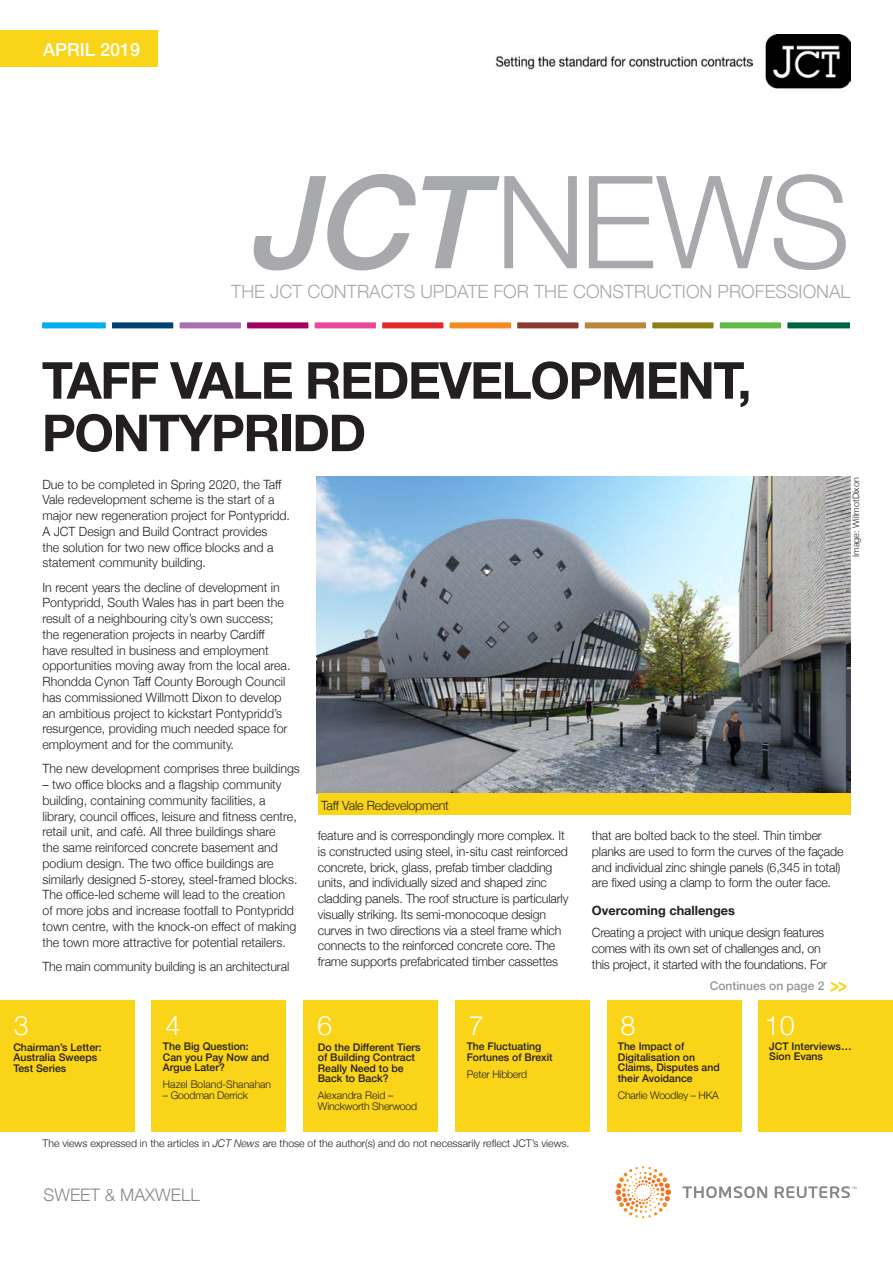
<style>
.page{position:relative;width:893px;height:1263px;background:#fff}
.page>*{position:absolute;margin:0;border:0;box-sizing:border-box;transform-origin:0 0}
.t1{font:300 129px "Helvetica Neue";color:#a8a9ad}
.MAINHEADING{font:700 51px/52.5px "Helvetica Neue";letter-spacing:-.03em;color:#231f20}
.t2{font:300 27px "Helvetica Neue";color:#fff}
.t3{font:700 20.7px "Helvetica Neue";color:#fad418;scale:.73 1}
.t4{font:300 18.3px "Helvetica Neue";color:#a8a9ad}
.t5{font:500 18px "Helvetica Neue";color:#fff}
.t6{font:300 17.25px "Helvetica Neue";color:#86888b}
.t7{font:300 12.75px/15.8px "Helvetica Neue";color:#231f20}
.t8{font:300 12.75px/15.8px "Helvetica Neue";letter-spacing:-.02em;color:#231f20}
.SUBHEAD{font:700 12.75px "Helvetica Neue";color:#231f20}
.t9{font:500 12px "Helvetica Neue";color:#939598}
.MAINHEADING-2{font:500 10.5px/10.5px "Helvetica Neue";color:#231f20}
.t10{font:300 10.5px "Helvetica Neue";color:#231f20}
.t11{font:300 10.5px/10.5px "Helvetica Neue";letter-spacing:-.02em;color:#231f20}
.t12{font:300 9px "Helvetica Neue";color:#231f20}
.s1{font-weight:500;font-style:italic}
.s2{font-style:italic}
</style>
<div class="page">
<img style="left:765px;top:34px;width:85px;height:55px">
<img style="left:495px;top:55px;width:258px;height:15px">
<div style="left:112px;top:322px;width:61px;height:6px;background:#004171"></div>
<div style="left:111px;top:321px;width:64px;height:9px;border:1px solid #fff"></div>
<div style="left:450px;top:322px;width:61px;height:6px;background:#f6891f"></div>
<div style="left:448px;top:321px;width:64px;height:9px;border:1px solid #fff"></div>
<div style="left:382px;top:322px;width:61px;height:6px;background:#e12c26"></div>
<div style="left:381px;top:321px;width:64px;height:9px;border:1px solid #fff"></div>
<div style="left:247px;top:322px;width:61px;height:6px;background:#a20160"></div>
<div style="left:246px;top:321px;width:64px;height:9px;border:1px solid #fff"></div>
<div style="left:180px;top:322px;width:61px;height:6px;background:#a96fae"></div>
<div style="left:178px;top:321px;width:64px;height:9px;border:1px solid #fff"></div>
<div style="left:517px;top:322px;width:61px;height:6px;background:#8c3a31"></div>
<div style="left:516px;top:321px;width:64px;height:9px;border:1px solid #fff"></div>
<div style="left:585px;top:322px;width:61px;height:6px;background:#ba853d"></div>
<div style="left:583px;top:321px;width:64px;height:9px;border:1px solid #fff"></div>
<div style="left:315px;top:322px;width:61px;height:6px;background:#ed4799"></div>
<div style="left:313px;top:321px;width:64px;height:9px;border:1px solid #fff"></div>
<div style="left:720px;top:322px;width:61px;height:6px;background:#60bb46"></div>
<div style="left:718px;top:321px;width:64px;height:9px;border:1px solid #fff"></div>
<div style="left:652px;top:322px;width:62px;height:6px;background:#8a8218"></div>
<div style="left:651px;top:321px;width:64px;height:9px;border:1px solid #fff"></div>
<svg style="left:787px;top:322px;width:63px;height:7px"></svg>
<svg style="left:43px;top:322px;width:63px;height:7px"></svg>
<div style="left:0;top:1000px;width:134px;height:132px;background:#fad418"></div>
<div style="left:152px;top:1000px;width:134px;height:132px;background:#fad418"></div>
<div style="left:303px;top:1000px;width:135px;height:132px;background:#fad418"></div>
<div style="left:455px;top:1000px;width:134px;height:132px;background:#fad418"></div>
<div style="left:607px;top:1000px;width:134px;height:132px;background:#fad418"></div>
<div style="left:759px;top:1000px;width:134px;height:132px;background:#fad418"></div>
<svg style="left:682px;top:1186px;width:174px;height:12px"></svg>
<svg style="left:615px;top:1166px;width:56px;height:52px"></svg>
<img style="left:317px;top:476px;width:533px;height:318px">
<div style="left:318px;top:793px;width:532px;height:22px;background:#fad418"></div>
<div style="left:0;top:30px;width:157px;height:37px;background:#fad418"></div>
<p class="t5" style="left:43px;top:35px;width:99px">APRIL 2019</p>
<p class="t1" style="left:247px;top:118px;width:605px"><span class="s1">JCT</span>NEWS</p>
<p class="t4" style="left:231px;top:276px;width:621px">THE JCT CONTRACTS UPDATE FOR THE CONSTRUCTION PROFESSIONAL</p>
<p class="MAINHEADING" style="left:42px;top:356px;width:711px">TAFF VALE REDEVELOPMENT,<br>PONTYPRIDD</p>
<p class="t7" style="left:43px;top:475px;width:249px">Due to be completed in Spring 2020, the Taff Vale redevelopment scheme is the start of a major new regeneration project for Pontypridd.<br>A JCT Design and Build Contract provides<br>the solution for two new office blocks and a statement community building.</p>
<p class="t7" style="left:43px;top:578px;width:249px">In recent years the decline of development in Pontypridd, South Wales has in part been the result of a neighbouring city’s own success; the regeneration projects in nearby Cardiff have resulted in business and employment opportunities moving away from the local area.<br>Rhondda Cynon Taff County Borough Council has commissioned Willmott Dixon to develop an ambitious project to kickstart Pontypridd’s resurgence, providing much needed space for employment and for the community.</p>
<p class="t7" style="left:43px;top:760px;width:259px">The new development comprises three buildings</p>
<p class="t7" style="left:43px;top:776px;width:256px">– two office blocks and a flagship community building, containing community facilities, a library, council offices, leisure and fitness centre, retail unit, and café. All three buildings share<br>the same reinforced concrete basement and podium design. The two office buildings are similarly designed 5-storey, steel-framed blocks.<br>The office-led scheme will lead to the creation of more jobs and increase footfall to Pontypridd town centre, with the knock-on effect of making the town more attractive for potential retailers.</p>
<p class="t7" style="left:43px;top:957px;width:248px">The main community building is an architectural</p>
<p class="t12" style="left:849px;top:557px;width:81px;rotate:-90deg">Image: WillmotDixon</p>
<p class="t7" style="left:321px;top:797px;width:129px">Taff Vale Redevelopment</p>
<p class="t7" style="left:318px;top:827px;width:252px">feature and is correspondingly more complex. It is constructed using steel, in-situ cast reinforced concrete, brick, glass, prefab timber cladding units, and individually sized and shaped zinc cladding panels. The roof structure is particularly visually striking. Its semi-monocoque design curves in two directions via a steel frame which connects to the reinforced concrete core. The frame supports prefabricated timber cassettes</p>
<p class="t7" style="left:592px;top:827px;width:253px">that are bolted back to the steel. Thin timber planks are used to form the curves of the façade and individual zinc shingle panels (6,345 in total) are fixed using a clamp to form the outer face.</p>
<p class="SUBHEAD" style="left:592px;top:901px;width:145px">Overcoming challenges</p>
<p class="t8" style="left:592px;top:924px;width:237px">Creating a project with unique design features comes with its own set of challenges and, on this project, it started with the foundations. For</p>
<p class="t3" style="left:830px;top:968px;width:25px">&gt;&gt;</p>
<p class="t9" style="left:710px;top:976px;width:116px">Continues on page 2</p>
<p class="t2" style="left:14px;top:1004px;width:17px">3</p>
<p class="t2" style="left:165px;top:1004px;width:17px">4</p>
<p class="t2" style="left:317px;top:1004px;width:17px">6</p>
<p class="t2" style="left:469px;top:1004px;width:17px">7</p>
<p class="t2" style="left:621px;top:1004px;width:17px">8</p>
<p class="t2" style="left:765px;top:1004px;width:32px">10</p>
<p class="MAINHEADING-2" style="left:163px;top:1040px;width:108px">The Big Question:<br>Can you Pay Now and<br>Argue Later?</p>
<p class="t10" style="left:163px;top:1076px;width:110px">Hazel Boland-Shanahan</p>
<p class="t11" style="left:163px;top:1089px;width:86px">– Goodman Derrick</p>
<p class="MAINHEADING-2" style="left:13px;top:1041px;width:90px">Chairman’s Letter:<br>Australia Sweeps<br>Test Series</p>
<p class="MAINHEADING-2" style="left:618px;top:1040px;width:103px">The Impact of<br>Digitalisation on<br>Claims, Disputes and their Avoidance</p>
<p class="t11" style="left:618px;top:1089px;width:103px">Charlie Woodley – HKA</p>
<p class="MAINHEADING-2" style="left:467px;top:1040px;width:87px">The Fluctuating<br>Fortunes of Brexit</p>
<p class="t11" style="left:467px;top:1068px;width:62px">Peter Hibberd</p>
<p class="MAINHEADING-2" style="left:318px;top:1041px;width:104px">Do the Different Tiers of Building Contract<br>Really Need to be<br>Back to Back?</p>
<p class="t11" style="left:318px;top:1089px;width:101px">Alexandra Reid –<br>Winckworth Sherwood</p>
<p class="t10" style="left:43px;top:1135px;width:528px">The views expressed in the articles in <span class="s2">JCT News</span> are those of the author(s) and do not necessarily reflect JCT’s views.</p>
<p class="t6" style="left:44px;top:1181px;width:158px">SWEET &amp; MAXWELL</p>
<p class="MAINHEADING-2" style="left:769px;top:1040px;width:84px">JCT Interviews…<br>Sion Evans</p>
</div>
